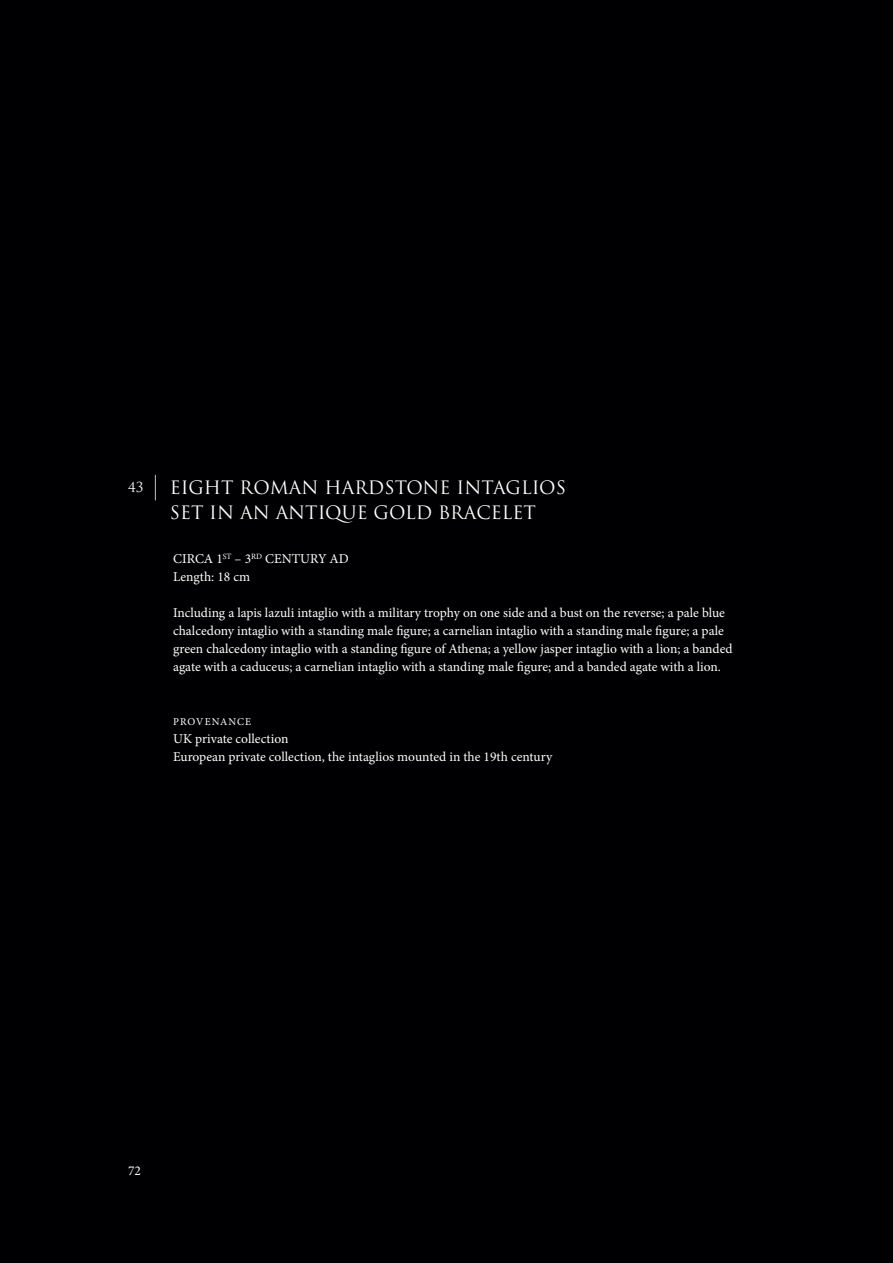
<style>
.page{position:relative;width:893px;height:1263px;background:#000002}
.page>*{position:absolute;margin:0;border:0;box-sizing:border-box;transform-origin:0 0}
.t1{font:18px/25.5px "Trajan Pro";color:#fff}
.t2{font:13.5px/18px "Minion Pro";color:#fff}
.t3{font:10.5px "Minion Pro";letter-spacing:.095em;color:#fff}
.s1{font-size:13.5px}
.s2{font-size:25.5px}
</style>
<div class="page">
<h1 class="t1" style="left:170px;top:475px;width:398px;text-indent:-42px"><span class="s1">43</span> <span class="s2">|</span> EIGHT ROMAN HARDSTONE INTAGLIOS<br>SET IN AN ANTIQUE GOLD BRACELET</h1>
<p class="t2" style="left:173px;top:550px;width:177px">cIrca 1<sup>St</sup> – 3<sup>rD</sup> century aD length: 18 cm</p>
<p class="t2" style="left:173px;top:604px;width:561px">Including a lapis lazuli intaglio with a military trophy on one side and a bust on the reverse; a pale blue chalcedony intaglio with a standing male figure; a carnelian intaglio with a standing male figure; a pale green chalcedony intaglio with a standing figure of athena; a yellow jasper intaglio with a lion; a banded agate with a caduceus; a carnelian intaglio with a standing male figure; and a banded agate with a lion.</p>
<p class="t3" style="left:173px;top:717px;width:80px">ProVenance</p>
<p class="t2" style="left:173px;top:730px;width:381px">uK private collection<br>european private collection, the intaglios mounted in the 19th century</p>
<p class="t2" style="left:128px;top:1163px;width:14px">72</p>
</div>
